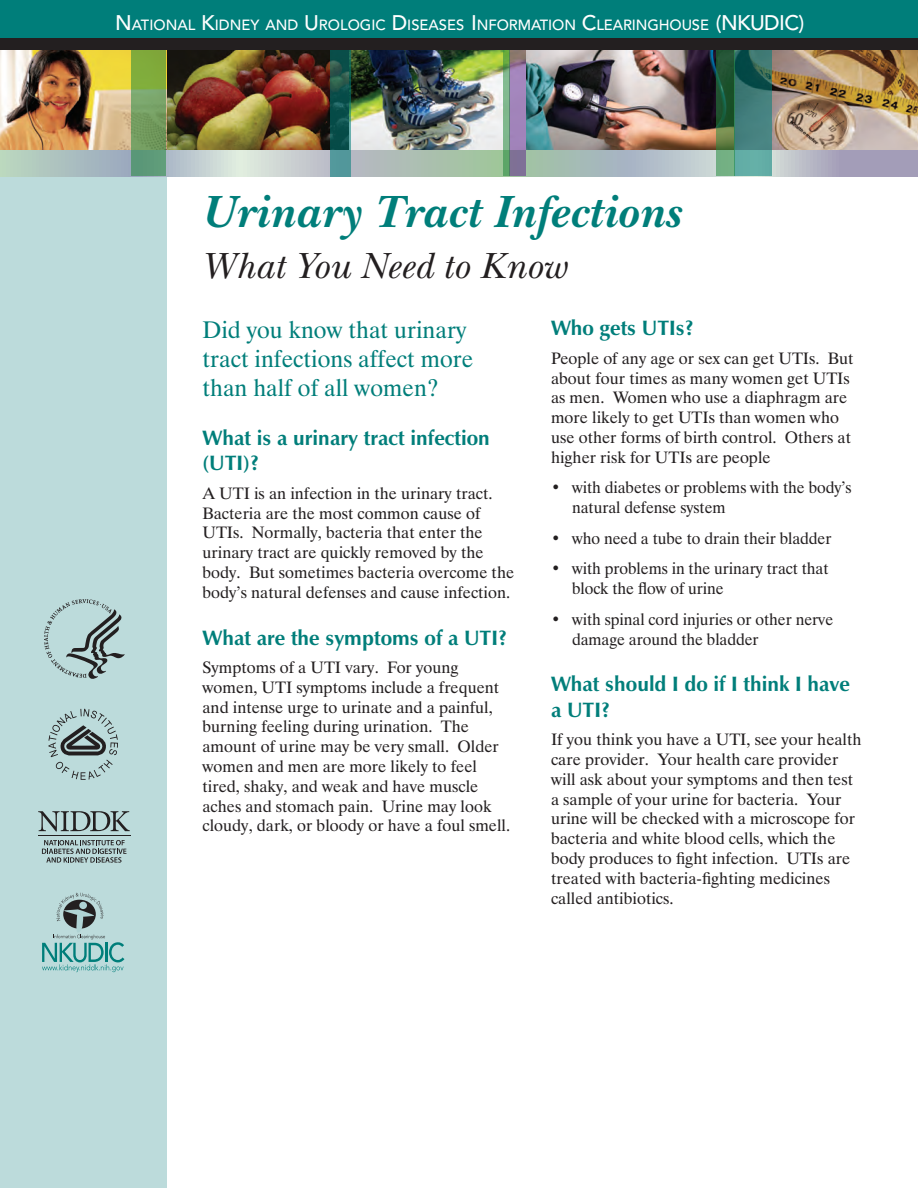
<style>
.page{position:relative;width:918px;height:1188px;background:#fff}
.page>*{position:absolute;margin:0;border:0;box-sizing:border-box;transform-origin:0 0}
.t1{font:italic 700 46.5px "New Baskerville ITC";color:#007e7a}
.t2{font:italic 37.5px "New Baskerville ITC";color:#231f20}
.t3{font:24px/28.8px "Dutch 801 BT";color:#007e7a}
.t4{font:700 21px/25.2px "Zapf Humanist 601 BT";color:#007e7a}
.t5{font:16.5px/19.8px "Dutch 801 BT";color:#231f20}
.t6{font:500 14.7px "Avenir";color:#fff}
.s1{font-size:21px}
</style>
<div class="page">
<img style="left:166px;top:50px;width:164px;height:100px">
<img style="left:351px;top:50px;width:152px;height:100px">
<div style="left:0;top:17px;width:166px;height:1171px;background:#bcdbdb"></div>
<img style="left:526px;top:50px;width:190px;height:100px">
<img style="left:772px;top:50px;width:146px;height:100px">
<img style="left:0;top:50px;width:132px;height:100px">
<svg style="left:0;top:150px;width:918px;height:26px;background:#b2c0c0"></svg>
<svg style="left:510px;top:50px;width:16px;height:126px;background:#977daa"></svg>
<svg style="left:734px;top:50px;width:38px;height:126px;background:#3e7e79"></svg>
<svg style="left:503px;top:50px;width:7px;height:126px"></svg>
<svg style="left:330px;top:50px;width:21px;height:126px;background:#22645f"></svg>
<svg style="left:132px;top:50px;width:34px;height:126px;background:#73a15a"></svg>
<svg style="left:716px;top:50px;width:18px;height:126px;background:#3c6f46"></svg>
<div style="left:0;top:0;width:918px;height:41px;background:#007e7a"></div>
<div style="left:0;top:38px;width:918px;height:12px;background:#231f20"></div>
<svg style="left:44px;top:599px;width:81px;height:80px"></svg>
<svg style="left:48px;top:709px;width:70px;height:71px"></svg>
<svg style="left:38px;top:811px;width:92px;height:20px"></svg>
<hr style="left:38px;top:835px;width:93px;height:1px;background:#231f20">
<svg style="left:42px;top:840px;width:84px;height:23px"></svg>
<svg style="left:42px;top:893px;width:82px;height:79px"></svg>
<p class="t6" style="left:115px;top:16px;width:691px"><span class="s1">N</span>ATIONAL <span class="s1">K</span>IDNEY AND <span class="s1">U</span>ROLOGIC <span class="s1">D</span>ISEASES <span class="s1">I</span>NFORMATION <span class="s1">C</span>LEARINGHOUSE <span class="s1">(NKUDIC)</span></p>
<h1 class="t1" style="left:202px;top:184px;width:482px">Urinary Tract Infections</h1>
<h1 class="t2" style="left:202px;top:244px;width:368px">What You Need to Know</h1>
<h2 class="t3" style="left:202px;top:315px;width:273px">Did you know that urinary tract infections affect more than half of all women?</h2>
<h2 class="t4" style="left:202px;top:425px;width:289px">What is a urinary tract infection (UTI)?</h2>
<p class="t5" style="left:202px;top:483px;width:313px">A UTI is an infection in the urinary tract.<br>Bacteria are the most common cause of UTIs. Normally, bacteria that enter the urinary tract are quickly removed by the body. But sometimes bacteria overcome the body’s natural defenses and cause infection.</p>
<h2 class="t4" style="left:202px;top:625px;width:306px">What are the symptoms of a UTI?</h2>
<p class="t5" style="left:202px;top:657px;width:309px">Symptoms of a UTI vary. For young women, UTI symptoms include a frequent and intense urge to urinate and a painful, burning feeling during urination. The amount of urine may be very small. Older women and men are more likely to feel tired, shaky, and weak and have muscle aches and stomach pain. Urine may look cloudy, dark, or bloody or have a foul smell.</p>
<h2 class="t4" style="left:551px;top:316px;width:144px">Who gets UTIs?</h2>
<p class="t5" style="left:551px;top:348px;width:304px">People of any age or sex can get UTIs. But about four times as many women get UTIs as men. Women who use a diaphragm are more likely to get UTIs than women who use other forms of birth control. Others at higher risk for UTIs are people</p>
<p class="t5" style="left:572px;top:478px;width:281px;text-indent:-21px">• with diabetes or problems with the body’s natural defense system</p>
<p class="t5" style="left:551px;top:528px;width:282px">• who need a tube to drain their bladder</p>
<p class="t5" style="left:572px;top:559px;width:258px;text-indent:-21px">• with problems in the urinary tract that block the flow of urine</p>
<p class="t5" style="left:572px;top:609px;width:263px;text-indent:-21px">• with spinal cord injuries or other nerve damage around the bladder</p>
<h2 class="t4" style="left:551px;top:672px;width:301px">What should I do if I think I have a UTI?</h2>
<p class="t5" style="left:551px;top:729px;width:312px">If you think you have a UTI, see your health care provider. Your health care provider will ask about your symptoms and then test a sample of your urine for bacteria. Your urine will be checked with a microscope for bacteria and white blood cells, which the body produces to fight infection. UTIs are treated with bacteria-fighting medicines called antibiotics.</p>
</div>
